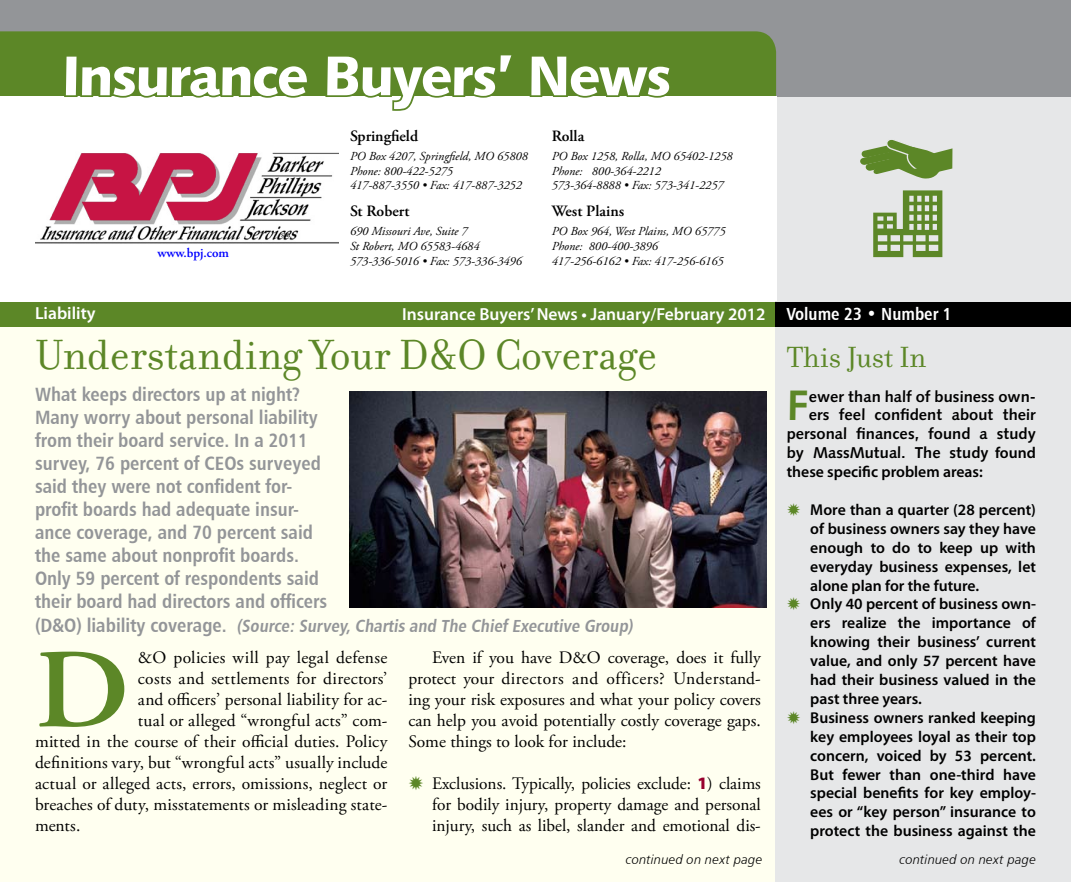
<style>
.page{position:relative;width:1071px;height:882px;background:#fff}
.page>*{position:absolute;margin:0;border:0;box-sizing:border-box;transform-origin:0 0}
.t1{font:600 112.52px "Adobe Garamond Pro";color:#5c8727;scale:1.07 1}
.t2{font:56px "Humanist 531 BT Black A";letter-spacing:-.03em;color:#fff}
.t3{font:45.5px "Filosofia";color:#5c8727}
.t4{font:42.7px "Humanist 531 BT Bold A";color:#5c8727}
.t5{font:31.5px "Filosofia";color:#5c8727}
.t6{font:19.25px/23.1px "Humanist 777 BT Bold Condensed B";color:#939598}
.t7{font:17.5px/21px "Adobe Garamond Pro";letter-spacing:.005em;color:#000;text-align:justify}
.t8{font:17.5px "Humanist 777 BT Bold Condensed B";color:#939598}
.t9{font:600 17.5px "Myriad Pro";color:#fff}
.t10{font:600 15.75px/18.9px "Myriad Pro";color:#000}
.t11{font:15.75px/18.9px "Humanist 531 BT Bold A";color:#000;text-align:right}
.t12{font:600 15.75px "Adobe Garamond Pro";color:#000}
.t13{font:13.12px "Humanist 777 BT Light Italic B";letter-spacing:.015em;color:#000}
.t14{font:600 13.12px "Adobe Garamond Pro";color:#00f}
.t15{font:italic 12.25px/14.7px "Adobe Garamond Pro";color:#000}
.t16{font:7.88px "Times";color:#000}
.s1{font-family:"Humanist 777 BT Bold Condensed B";font-weight:400}
.s2{font-size:19.25px}
.s3{font-family:"Myriad Pro";font-weight:600}
.s4{font-family:"Myriad Pro";font-weight:900;color:#98002e}
</style>
<div class="page">
<div style="left:1px;top:313px;width:1070px;height:569px;background:#fffff0"></div>
<div style="left:776px;top:75px;width:295px;height:807px;background:#e6e7e8"></div>
<div style="left:0;top:0;width:1071px;height:96px;background:#939598"></div>
<div style="left:0;top:31px;width:776px;height:65px;background:#5c8727"></div>
<svg style="left:860px;top:140px;width:92px;height:39px"></svg>
<svg style="left:873px;top:190px;width:69px;height:67px"></svg>
<div style="left:0;top:303px;width:776px;height:24px;background:#5c8727"></div>
<div style="left:776px;top:303px;width:295px;height:24px;background:#000"></div>
<div style="left:62px;top:53px;width:248px;height:45px;background:#5c8727"></div>
<svg style="left:324px;top:52px;width:192px;height:59px"></svg>
<svg style="left:528px;top:43px;width:146px;height:260px"></svg>
<img style="left:349px;top:392px;width:417px;height:215px">
<img style="left:36px;top:152px;width:303px;height:92px">
<h2 class="t2" style="left:63px;top:40px;width:610px">Insurance Buyers’ News</h2>
<p class="t14" style="left:157px;top:246px;width:73px">www.bpj.com</p>
<p class="t16" style="left:281px;top:230px;width:11px">sm</p>
<p class="t12" style="left:350px;top:127px;width:70px">Springfield</p>
<p class="t15" style="left:350px;top:149px;width:179px">PO Box 4207, Springfield, MO 65808<br>Phone: 800-422-5275<br>417-887-3550 • Fax: 417-887-3252</p>
<p class="t12" style="left:350px;top:202px;width:61px">St Robert</p>
<p class="t15" style="left:350px;top:224px;width:173px">690 Missouri Ave, Suite 7<br>St Robert, MO 65583-4684<br>573-336-5016 • Fax: 573-336-3496</p>
<p class="t12" style="left:552px;top:127px;width:34px">Rolla</p>
<p class="t15" style="left:552px;top:149px;width:182px">PO Box 1258, Rolla, MO 65402-1258<br>Phone: 800-364-2212<br>573-364-8888 • Fax: 573-341-2257</p>
<p class="t12" style="left:552px;top:202px;width:74px">West Plains</p>
<p class="t15" style="left:552px;top:224px;width:175px">PO Box 964, West Plains, MO 65775<br>Phone: 800-400-3896<br>417-256-6162 • Fax: 417-256-6165</p>
<p class="t9" style="left:35px;top:304px;width:62px">Liability</p>
<p class="t9" style="left:402px;top:305px;width:551px">Insurance Buyers’ News • January/February 2012 <span class="s1">Volume 23 • Number 1</span></p>
<h3 class="t5" style="left:787px;top:340px;width:141px">This Just In</h3>
<h3 class="t4" style="left:787px;top:379px;width:24px">F</h3>
<h3 class="t3" style="left:35px;top:330px;width:624px">Understanding Your D&amp;O Coverage</h3>
<p class="t6" style="left:35px;top:382px;width:294px">What keeps directors up at night?<br>Many worry about personal liability from their board service. In a 2011 survey, 76 percent of CEOs surveyed said they were not confident for&shy;profit boards had adequate insur&shy;ance coverage, and 70 percent said the same about nonprofit boards.<br>Only 59 percent of respondents said their board had directors and officers</p>
<p class="t8" style="left:35px;top:614px;width:602px"><span class="s2">( D &amp;O ) l i a b i l i ty c o v e ra g e .</span> (Source: Survey, Chartis and The Chief Executive Group)</p>
<h1 class="t1" style="left:35px;top:626px;width:90px">D</h1>
<p class="t7" style="left:138px;top:648px;width:251px">&amp;O policies will pay legal defense</p>
<p class="t11" style="left:787px;top:386px;width:251px">ewer than half of business own&shy;ers feel confident about their personal finances, found a study by MassMutual. The study <span class="s3">found</span></p>
<p class="t10" style="left:787px;top:463px;width:198px">these specific problem areas:</p>
<p class="t10" style="left:810px;top:500px;width:227px">More than a quarter (28 percent) of business owners say they have enough to do to keep up with everyday business expenses, let alone plan for the future.<br>Only 40 percent of business own&shy;ers realize the importance of knowing their business’ current value, and only 57 percent have had their business valued in the past three years.<br>Business owners ranked keeping key employees loyal as their top concern, voiced by 53 percent.<br>But fewer than one-third have special benefits for key employ&shy;ees or “key person” insurance to protect the business against the</p>
<p class="t7" style="left:408px;top:648px;width:354px;text-indent:24px">Even if you have D&amp;O coverage, does it fully protect your directors and officers? Understand&shy;ing your risk exposures and what your policy covers can help you avoid potentially costly coverage gaps.<br>Some things to look for include:</p>
<p class="t7" style="left:432px;top:774px;width:330px">Exclusions. Typically, policies exclude: <span class="s4">1</span>) claims for bodily injury, property damage and personal injury, such as libel, slander and emotional dis-</p>
<p class="t7" style="left:138px;top:669px;width:251px">costs and settlements for directors’</p>
<p class="t7" style="left:138px;top:690px;width:251px">and officers’ personal liability for ac-</p>
<p class="t7" style="left:138px;top:711px;width:251px">tual or alleged “wrongful acts” com-</p>
<p class="t7" style="left:35px;top:732px;width:354px">mitted in the course of their official duties. Policy</p>
<p class="t7" style="left:35px;top:753px;width:354px">definitions vary, but “wrongful acts” usually include</p>
<p class="t7" style="left:35px;top:774px;width:354px">actual or alleged acts, errors, omissions, neglect or</p>
<p class="t7" style="left:35px;top:795px;width:354px">breaches of duty, misstatements or misleading state-</p>
<p class="t7" style="left:35px;top:816px;width:47px">ments.</p>
<p class="t13" style="left:626px;top:851px;width:138px">continued on next page</p>
<p class="t13" style="left:900px;top:851px;width:138px">continued on next page</p>
</div>
